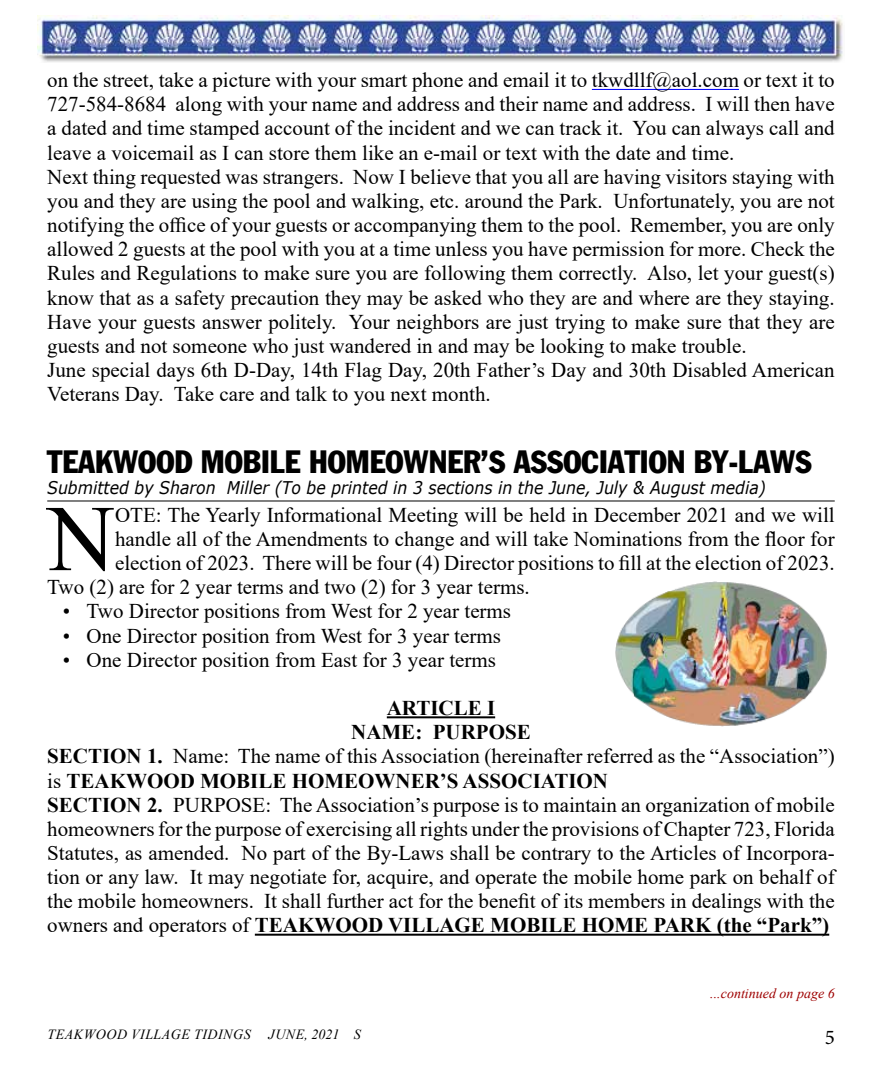
<style>
.page{position:relative;width:882px;height:1071px;background:#fff}
.page>*{position:absolute;margin:0;border:0;box-sizing:border-box;transform-origin:0 0}
.t1{font:93.98px "Times New Roman";color:#000}
.t2{font:31.5px "Franklin Gothic Condensed";color:#000}
.t3{font:21px/24.2px "Times New Roman";color:#000}
.t4{font:700 21px "Times New Roman";color:#000}
.t5{font:21px "Minion Pro";color:#000}
.t6{font:italic 17.5px "Verdana";color:#000;scale:.9 1}
.t7{font:italic 14px "Times New Roman";letter-spacing:.035em;color:#000}
.t8{font:italic 14px "Times New Roman";color:#9e0000}
.t9{font:italic 14px "Times New Roman";letter-spacing:.015em;color:#000}
.s1{color:#000105}
.s2{font-weight:700}
.s3{font-weight:400}
</style>
<div class="page">
<img style="left:37px;top:16px;width:806px;height:46px">
<hr style="left:592px;top:89px;width:147px;height:1px;background:#00f">
<hr style="left:47px;top:501px;width:788px;height:1px;background:#000">
<hr style="left:387px;top:716px;width:108px;height:2px;background:#000">
<hr style="left:255px;top:934px;width:574px;height:2px;background:#000">
<img style="left:615px;top:581px;width:212px;height:146px">
<p class="t3" style="left:47px;top:67px;width:789px">on the street, take a picture with your smart phone and email it to <span class="s1">tkwdllf@aol.com</span> or text it to 727-584-8684 along with your name and address and their name and address. I will then have a dated and time stamped account of the incident and we can track it. You can always call and leave a voicemail as I can store them like an e-mail or text with the date and time.<br>Next thing requested was strangers. Now I believe that you all are having visitors staying with you and they are using the pool and walking, etc. around the Park. Unfortunately, you are not notifying the office of your guests or accompanying them to the pool. Remember, you are only allowed 2 guests at the pool with you at a time unless you have permission for more. Check the Rules and Regulations to make sure you are following them correctly. Also, let your guest(s) know that as a safety precaution they may be asked who they are and where are they staying.<br>Have your guests answer politely. Your neighbors are just trying to make sure that they are guests and not someone who just wandered in and may be looking to make trouble.<br>June special days 6th D-Day, 14th Flag Day, 20th Father’s Day and 30th Disabled American Veterans Day. Take care and talk to you next month.</p>
<h2 class="t2" style="left:47px;top:442px;width:766px">TEAKWOOD MOBILE HOMEOWNER’S ASSOCIATION BY-LAWS</h2>
<p class="t6" style="left:47px;top:475px;width:800px">Submitted by Sharon Miller (To be printed in 3 sections in the June, July &amp; August media)</p>
<h1 class="t1" style="left:47px;top:472px;width:69px">N</h1>
<p class="t3" style="left:115px;top:502px;width:721px">OTE: The Yearly Informational Meeting will be held in December 2021 and we will</p>
<p class="t3" style="left:115px;top:526px;width:721px">handle all of the Amendments to change and will take Nominations from the floor for</p>
<p class="t3" style="left:115px;top:550px;width:721px">election of 2023. There will be four (4) Director positions to fill at the election of 2023.</p>
<p class="t3" style="left:47px;top:575px;width:484px">Two (2) are for 2 year terms and two (2) for 3 year terms.</p>
<p class="t3" style="left:63px;top:599px;width:450px">• Two Director positions from West for 2 year terms</p>
<p class="t3" style="left:63px;top:623px;width:439px">• One Director position from West for 3 year terms</p>
<p class="t3" style="left:63px;top:647px;width:435px">• One Director position from East for 3 year terms</p>
<p class="t4" style="left:387px;top:693px;width:110px">ARTICLE I</p>
<p class="t4" style="left:351px;top:717px;width:181px">NAME: PURPOSE</p>
<p class="t3" style="left:47px;top:744px;width:789px"><span class="s2">SECTION 1.</span> Name: The name of this Association (hereinafter referred as the “Association”)</p>
<p class="t4" style="left:47px;top:765px;width:562px"><span class="s3">is</span> TEAKWOOD MOBILE HOMEOWNER’S ASSOCIATION</p>
<p class="t3" style="left:47px;top:792px;width:789px"><span class="s2">SECTION 2.</span> PURPOSE: The Association’s purpose is to maintain an organization of mobile</p>
<p class="t3" style="left:47px;top:816px;width:789px">homeowners for the purpose of exercising all rights under the provisions of Chapter 723, Florida</p>
<p class="t3" style="left:47px;top:840px;width:789px">Statutes, as amended. No part of the By-Laws shall be contrary to the Articles of Incorpora-</p>
<p class="t3" style="left:47px;top:864px;width:789px">tion or any law. It may negotiate for, acquire, and operate the mobile home park on behalf of</p>
<p class="t3" style="left:47px;top:888px;width:789px">the mobile homeowners. It shall further act for the benefit of its members in dealings with the</p>
<p class="t4" style="left:47px;top:910px;width:784px"><span class="s3">owners and operators of</span> TEAKWOOD VILLAGE MOBILE HOME PARK (the “Park”)</p>
<p class="t8" style="left:710px;top:984px;width:126px">...continued on page 6</p>
<p class="t7" style="left:47px;top:1024px;width:205px">TEAKWOOD VILLAGE TIDINGS</p>
<p class="t9" style="left:269px;top:1024px;width:94px">JUNE, 2021 S</p>
<p class="t5" style="left:825px;top:1023px;width:12px">5</p>
</div>
